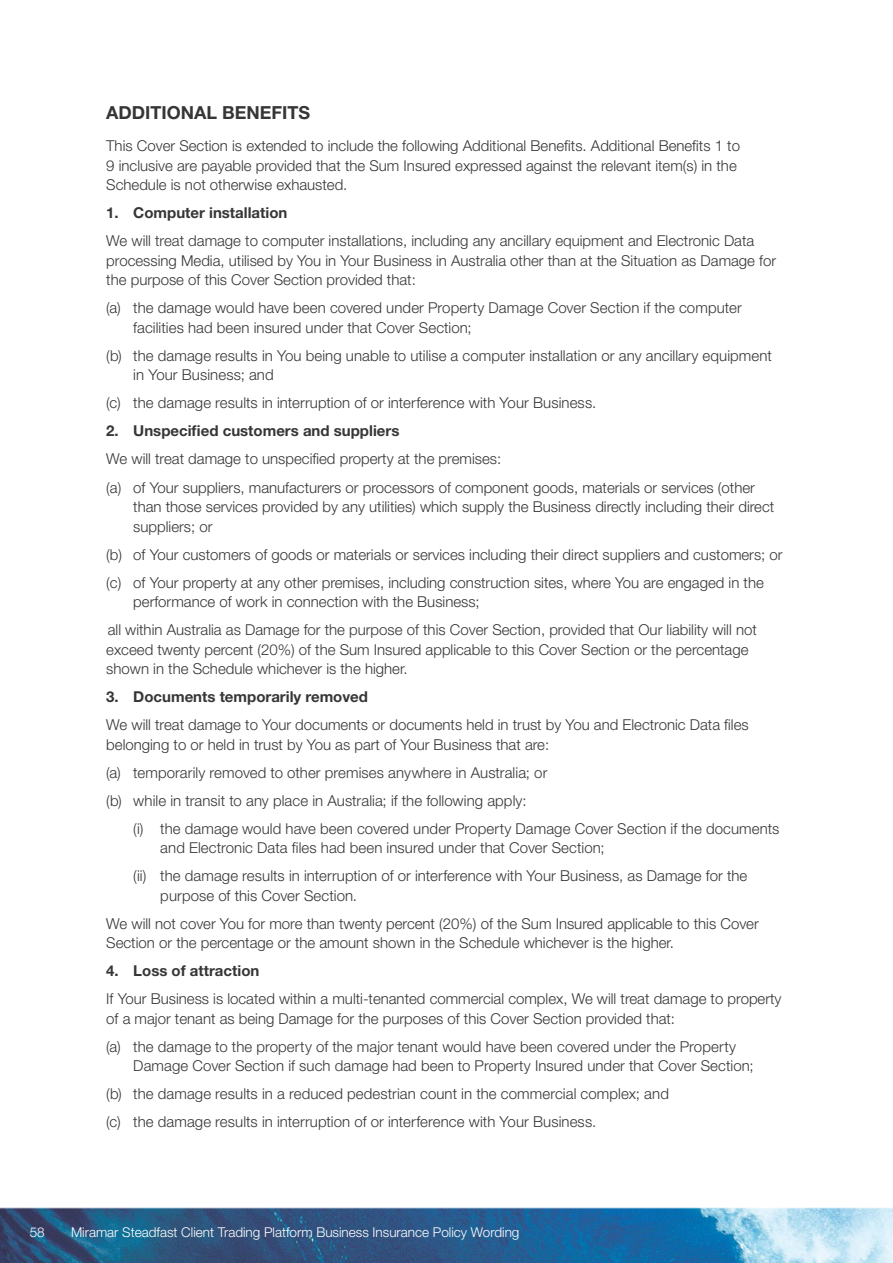
<style>
.page{position:relative;width:893px;height:1263px;background:#fff}
.page>*{position:absolute;margin:0;border:0;box-sizing:border-box;transform-origin:0 0}
.t1{font:700 18px "Helvetica Neue LT Std";color:#373535}
.t2{font:300 15px/19.5px "Helvetica Neue LT Std";color:#373535}
.t3{font:700 15px "Helvetica Neue LT Std";color:#373535}
.t4{font:300 13.5px "Helvetica Neue LT Std";color:#fff}
</style>
<div class="page">
<svg style="left:0;top:1207px;width:893px;height:56px;background:#45769f"></svg>
<p class="t1" style="left:106px;top:102px;width:205px">ADDITIONAL BENEFITS</p>
<p class="t2" style="left:106px;top:136px;width:635px">This Cover Section is extended to include the following Additional Benefits. Additional Benefits 1 to<br>9 inclusive are payable provided that the Sum Insured expressed against the relevant item(s) in the<br>Schedule is not otherwise exhausted.</p>
<p class="t3" style="left:106px;top:204px;width:183px">1. Computer installation</p>
<p class="t2" style="left:106px;top:231px;width:671px">We will treat damage to computer installations, including any ancillary equipment and Electronic Data processing Media, utilised by You in Your Business in Australia other than at the Situation as Damage for the purpose of this Cover Section provided that:</p>
<p class="t2" style="left:133px;top:298px;width:610px;text-indent:-27px">(a) the damage would have been covered under Property Damage Cover Section if the computer facilities had been insured under that Cover Section;</p>
<p class="t2" style="left:133px;top:346px;width:640px;text-indent:-27px">(b) the damage results in You being unable to utilise a computer installation or any ancillary equipment in Your Business; and</p>
<p class="t2" style="left:106px;top:393px;width:491px">(c) the damage results in interruption of or interference with Your Business.</p>
<p class="t3" style="left:106px;top:422px;width:295px">2. Unspecified customers and suppliers</p>
<p class="t2" style="left:106px;top:445px;width:650px;line-height:28px">We will treat damage to unspecified property at the premises:<br>(a) of Your suppliers, manufacturers or processors of component goods, materials or services (other</p>
<p class="t2" style="left:133px;top:497px;width:642px">than those services provided by any utilities) which supply the Business directly including their direct suppliers; or</p>
<p class="t2" style="left:106px;top:540px;width:678px;line-height:28px">(b) of Your customers of goods or materials or services including their direct suppliers and customers; or (c) of Your property at any other premises, including construction sites, where You are engaged in the</p>
<p class="t2" style="left:108px;top:587px;width:651px;line-height:28px;text-indent:26px">performance of work in connection with the Business;<br>all within Australia as Damage for the purpose of this Cover Section, provided that Our liability will not</p>
<p class="t2" style="left:106px;top:639px;width:644px">exceed twenty percent (20%) of the Sum Insured applicable to this Cover Section or the percentage shown in the Schedule whichever is the higher.</p>
<p class="t3" style="left:106px;top:687px;width:263px">3. Documents temporarily removed</p>
<p class="t2" style="left:106px;top:715px;width:644px">We will treat damage to Your documents or documents held in trust by You and Electronic Data files belonging to or held in trust by You as part of Your Business that are:</p>
<p class="t2" style="left:106px;top:758px;width:443px;line-height:28px">(a) temporarily removed to other premises anywhere in Australia; or (b) while in transit to any place in Australia; if the following apply:</p>
<p class="t2" style="left:160px;top:818px;width:621px;text-indent:-27px">(i) the damage would have been covered under Property Damage Cover Section if the documents and Electronic Data files had been insured under that Cover Section;</p>
<p class="t2" style="left:160px;top:866px;width:588px;text-indent:-27px">(ii) the damage results in interruption of or interference with Your Business, as Damage for the purpose of this Cover Section.</p>
<p class="t2" style="left:106px;top:913px;width:654px">We will not cover You for more than twenty percent (20%) of the Sum Insured applicable to this Cover<br>Section or the percentage or the amount shown in the Schedule whichever is the higher.</p>
<p class="t3" style="left:106px;top:961px;width:155px">4. Loss of attraction</p>
<p class="t2" style="left:106px;top:989px;width:677px">If Your Business is located within a multi-tenanted commercial complex, We will treat damage to property of a major tenant as being Damage for the purposes of this Cover Section provided that:</p>
<p class="t2" style="left:133px;top:1036px;width:622px;text-indent:-27px">(a) the damage to the property of the major tenant would have been covered under the Property<br>Damage Cover Section if such damage had been to Property Insured under that Cover Section;</p>
<p class="t2" style="left:106px;top:1079px;width:564px;line-height:28px">(b) the damage results in a reduced pedestrian count in the commercial complex; and (c) the damage results in interruption of or interference with Your Business.</p>
<p class="t4" style="left:30px;top:1224px;width:17px">58</p>
<p class="t4" style="left:71px;top:1224px;width:450px">Miramar Steadfast Client Trading Platform Business Insurance Policy Wording</p>
</div>
